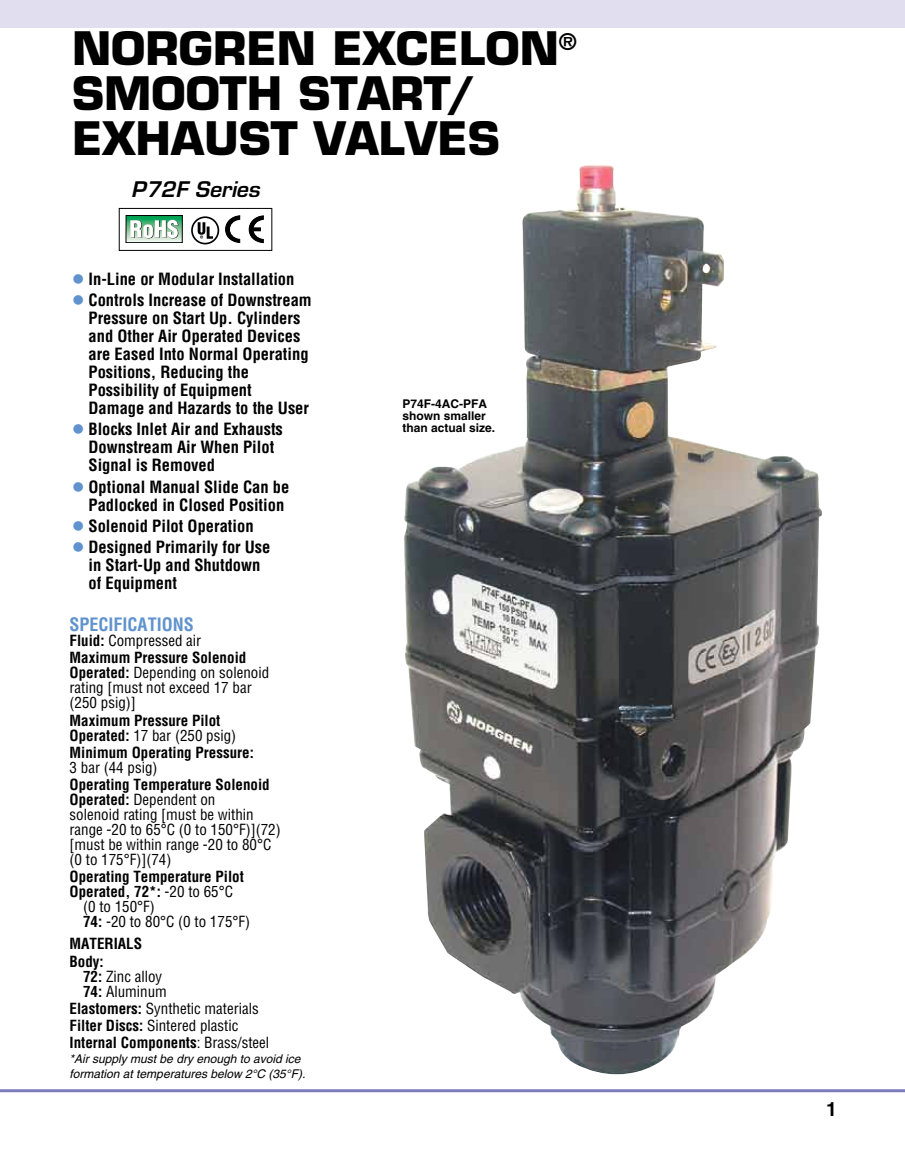
<style>
.page{position:relative;width:905px;height:1168px;background:#fff}
.page>*{position:absolute;margin:0;border:0;box-sizing:border-box;transform-origin:0 0}
.t1{font:700 45px/45px "Eurostile";color:#000}
.t2{font:italic 600 21px "Eurostile";color:#000}
.t3{font:700 19.5px "Helvetica";color:#000}
.t4{font:700 condensed 18px "Helvetica";color:#6093cd}
.t5{font:700 condensed 16.5px/18px "Helvetica";color:#000}
.t6{font:condensed 15px/15px "Helvetica";color:#000}
.t7{font:700 condensed 15px/17.1px "Helvetica";color:#000}
.t8{font:italic 12px/15px "Helvetica";color:#000}
.t9{font:700 12px/12px "Helvetica";color:#000}
.s1{color:#6093cd}
.s2{font-weight:400}
.s3{font-weight:700}
</style>
<div class="page">
<hr style="left:0;top:1089px;width:904px;height:3px;background:#7b7dbc">
<img style="left:404px;top:165px;width:386px;height:909px">
<div style="left:119px;top:208px;width:153px;height:43px;border:1px solid #000"></div>
<svg style="left:192px;top:217px;width:26px;height:27px"></svg>
<div style="left:191px;top:216px;width:28px;height:28px;border:2px solid #000;border-radius:50%"></div>
<svg style="left:198px;top:222px;width:15px;height:17px"></svg>
<svg style="left:128px;top:217px;width:53px;height:24px"></svg>
<div style="left:126px;top:215px;width:57px;height:28px;border:1px solid #000"></div>
<svg style="left:130px;top:220px;width:48px;height:18px"></svg>
<svg style="left:225px;top:215px;width:38px;height:28px"></svg>
<svg style="left:250px;top:227px;width:11px;height:4px"></svg>
<div style="left:0;top:0;width:904px;height:27px;background:#e0deef"></div>
<h1 class="t1" style="left:72px;top:25px;width:506px">NORGREN EXCELON <sup>®<br></sup>SMOOTH START/<br>EXHAUST VALVES</h1>
<p class="t2" style="left:131px;top:177px;width:130px">P72F Series</p>
<p class="t5" style="left:72px;top:270px;width:224px"><span class="s1">●</span> In-Line or Modular Installation</p>
<p class="t5" style="left:88px;top:291px;width:225px;text-indent:-16px"><span class="s1">●</span> Controls Increase of Downstream<br>Pressure on Start Up. Cylinders and Other Air Operated Devices are Eased Into Normal Operating<br>Positions, Reducing the<br>Possibility of Equipment<br>Damage and Hazards to the User</p>
<p class="t5" style="left:88px;top:420px;width:196px;text-indent:-16px"><span class="s1">●</span> Blocks Inlet Air and Exhausts<br>Downstream Air When Pilot<br>Signal is Removed</p>
<p class="t5" style="left:88px;top:477px;width:202px;text-indent:-16px"><span class="s1">●</span> Optional Manual Slide Can be<br>Padlocked in Closed Position</p>
<p class="t5" style="left:72px;top:517px;width:183px"><span class="s1">●</span> Solenoid Pilot Operation</p>
<p class="t5" style="left:88px;top:538px;width:183px;text-indent:-16px"><span class="s1">●</span> Designed Primarily for Use in Start-Up and Shutdown of Equipment</p>
<p class="t4" style="left:70px;top:613px;width:19px">Speci</p>
<p class="t4" style="left:114px;top:613px;width:53px">fications</p>
<p class="t7" style="left:70px;top:632px;width:178px">Fluid: <span class="s2">Compressed air<br></span>Maximum Pressure Solenoid</p>
<p class="t6" style="left:70px;top:665px;width:201px"><span class="s3">Operated:</span> Depending on solenoid rating [must not exceed 17 bar (250 psig)]</p>
<p class="t7" style="left:70px;top:712px;width:168px;line-height:15px">Maximum Pressure Pilot<br>Operated: <span class="s2">17 bar (250 psig)</span></p>
<p class="t7" style="left:70px;top:743px;width:186px">Minimum Operating Pressure:</p>
<p class="t6" style="left:70px;top:759px;width:89px">3 bar (44 psig)</p>
<p class="t6" style="left:70px;top:777px;width:213px"><span class="s3">Operating Temperature Solenoid<br>Operated:</span> Dependent on<br>solenoid rating [must be within range -20 to 65°C (0 to 150°F)](72) [must be within range -20 to 80°C (0 to 175°F)](74)</p>
<p class="t7" style="left:70px;top:868px;width:176px">Operating Temperature Pilot</p>
<p class="t7" style="left:70px;top:883px;width:165px">Operated, 72*: <span class="s2">-20 to 65°C</span></p>
<p class="t6" style="left:83px;top:899px;width:73px">(0 to 150°F)</p>
<p class="t6" style="left:83px;top:914px;width:168px"><span class="s3">74:</span> -20 to 80°C (0 to 175°F)</p>
<p class="t7" style="left:70px;top:934px;width:36px;line-height:18px">Materials<br>Body:</p>
<p class="t6" style="left:83px;top:968px;width:85px"><span class="s3">72:</span> Zinc alloy<br><span class="s3">74:</span> Aluminum</p>
<p class="t6" style="left:70px;top:999px;width:201px;line-height:17.1px"><span class="s3">Elastomers:</span> Synthetic materials<br><span class="s3">Filter Discs:</span> Sintered plastic<br><span class="s3">Internal Components</span>: Brass/steel</p>
<p class="t8" style="left:70px;top:1051px;width:237px">*Air supply must be dry enough to avoid ice formation at temperatures below 2°C (35°F).</p>
<p class="t9" style="left:402px;top:397px;width:94px">P74F-4AC-PFA shown smaller than actual size.</p>
<p class="t3" style="left:826px;top:1096px;width:12px">1</p>
</div>
